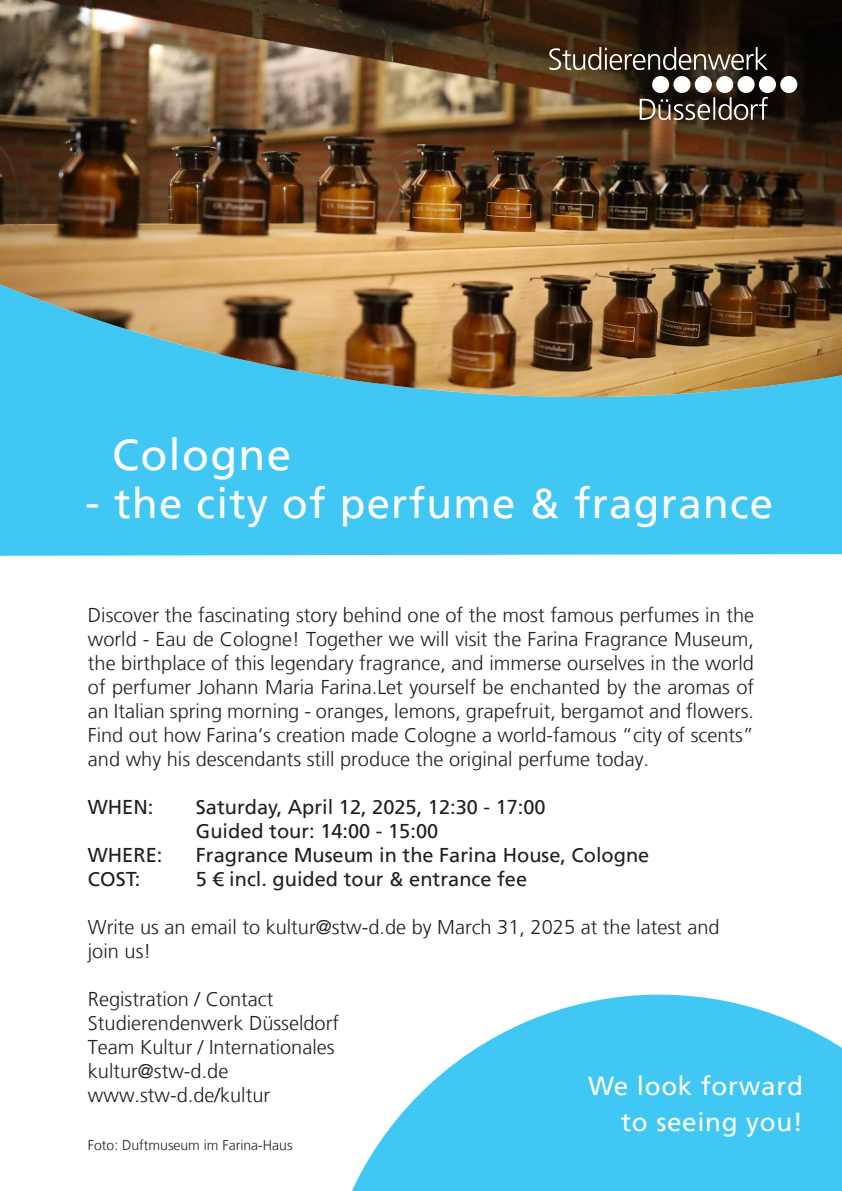
<style>
.page{position:relative;width:842px;height:1191px;background:#fff}
.page>*{position:absolute;margin:0;border:0;box-sizing:border-box;transform-origin:0 0}
.t1{font:44px "Frutiger LT";letter-spacing:.03em;color:#fff}
.t2{font:42px "Frutiger LT";letter-spacing:.03em;color:#fff}
.t3{font:26px "Frutiger LT";letter-spacing:.025em;color:#fff}
.t4{font:300 20px/24px "Frutiger LT";color:#231f20;text-align:justify}
.t5{font:20px/24px "Frutiger LT";color:#231f20}
.t6{font:300 14px "Frutiger LT";color:#231f20}
.s1{font-size:44px}
</style>
<div class="page">
<svg style="left:352px;top:994px;width:490px;height:197px;fill:#40c7f4"></svg>
<div style="left:0;top:397px;width:842px;height:159px;background:#40c7f4"></div>
<img style="left:0;top:0;width:842px;height:397px">
<svg style="left:640px;top:76px;width:157px;height:44px"></svg>
<svg style="left:549px;top:47px;width:219px;height:23px;background:#5b5145"></svg>
<p class="t1" style="left:112px;top:428px;width:181px">Cologne</p>
<p class="t2" style="left:85px;top:478px;width:690px"><span class="s1">-</span> the city of perfume &amp; fragrance</p>
<p class="t4" style="left:88px;top:603px;width:668px">Discover the fascinating story behind one of the most famous perfumes in the world - Eau de Cologne! Together we will visit the Farina Fragrance Museum, the birthplace of this legendary fragrance, and immerse ourselves in the world of perfumer Johann Maria Farina.Let yourself be enchanted by the aromas of an Italian spring morning - oranges, lemons, grapefruit, bergamot and flowers.<br>Find out how Farina‘s creation made Cologne a world-famous “city of scents” and why his descendants still produce the original perfume today.</p>
<p class="t5" style="left:88px;top:795px;width:67px">WHEN:</p>
<p class="t5" style="left:196px;top:795px;width:351px">Saturday, April 12, 2025, 12:30 - 17:00<br>Guided tour: 14:00 - 15:00</p>
<p class="t5" style="left:88px;top:843px;width:76px">WHERE:</p>
<p class="t5" style="left:196px;top:843px;width:455px">Fragrance Museum in the Farina House, Cologne</p>
<p class="t5" style="left:88px;top:867px;width:54px">COST:</p>
<p class="t5" style="left:196px;top:867px;width:333px">5 € incl. guided tour &amp; entrance fee</p>
<p class="t4" style="left:88px;top:915px;width:633px">Write us an email to kultur@stw-d.de by March 31, 2025 at the latest and join us!</p>
<p class="t4" style="left:88px;top:987px;width:187px">Registration / Contact</p>
<p class="t4" style="left:88px;top:1011px;width:253px">Studierendenwerk Düsseldorf</p>
<p class="t4" style="left:88px;top:1035px;width:248px">Team Kultur / Internationales</p>
<p class="t4" style="left:88px;top:1059px;width:142px">kultur@stw-d.de</p>
<p class="t4" style="left:88px;top:1083px;width:184px">www.stw-d.de/kultur</p>
<p class="t6" style="left:88px;top:1137px;width:206px">Foto: Duftmuseum im Farina-Haus</p>
<p class="t3" style="left:588px;top:1071px;width:216px">We look forward</p>
<p class="t3" style="left:621px;top:1107px;width:183px">to seeing you!</p>
</div>
